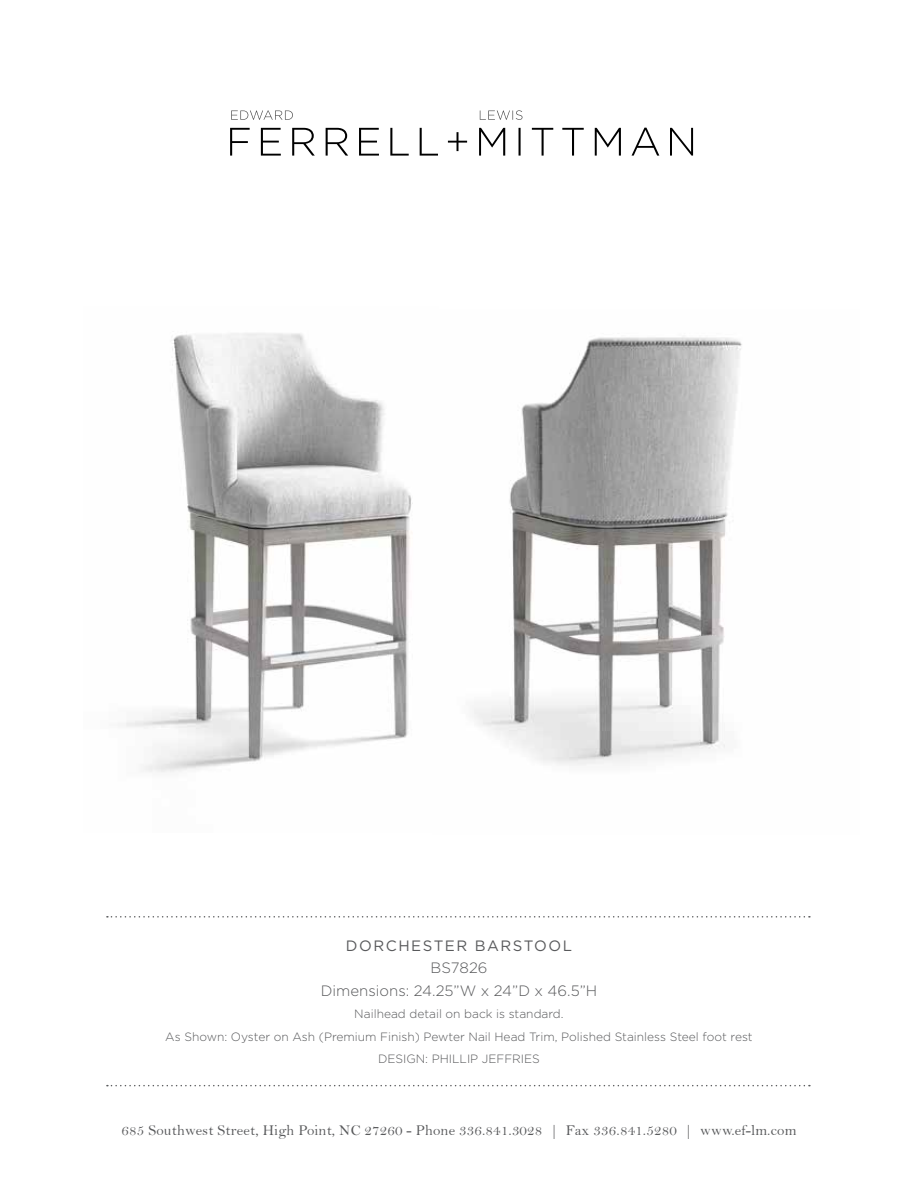
<style>
.page{position:relative;width:918px;height:1188px;background:#fff}
.page>*{position:absolute;margin:0;border:0;box-sizing:border-box;transform-origin:0 0}
.t1{font:15px "Bell";letter-spacing:.01em;color:#58595b}
.t2{font:300 15px/22.5px "Gotham";color:#58595b;text-align:center}
.t3{font:15px "Gotham";letter-spacing:.1em;color:#58595b}
.t4{font:300 12px/22.5px "Gotham";color:#58595b;text-align:center}
</style>
<div class="page">
<svg style="left:107px;top:916px;width:703px;height:2px"></svg>
<svg style="left:107px;top:1085px;width:703px;height:1px"></svg>
<svg style="left:230px;top:128px;width:463px;height:28px"></svg>
<svg style="left:231px;top:110px;width:62px;height:10px"></svg>
<svg style="left:480px;top:110px;width:43px;height:10px"></svg>
<img style="left:126px;top:333px;width:287px;height:440px">
<img style="left:474px;top:337px;width:268px;height:429px">
<p class="t3" style="left:346px;top:937px;width:228px">DORCHESTER BARSTOOL</p>
<p class="t2" style="left:321px;top:957px;width:278px">BS7826<br>Dimensions: 24.25”W x 24”D x 46.5”H</p>
<p class="t4" style="left:165px;top:1003px;width:589px">Nailhead detail on back is standard.<br>As Shown: Oyster on Ash (Premium Finish) Pewter Nail Head Trim, Polished Stainless Steel foot rest<br>DESIGN: PHILLIP JEFFRIES</p>
<p class="t1" style="left:122px;top:1122px;width:676px">685 Southwest Street, High Point, NC 27260 - Phone 336.841.3028 | Fax 336.841.5280 | www.ef-lm.com</p>
</div>
